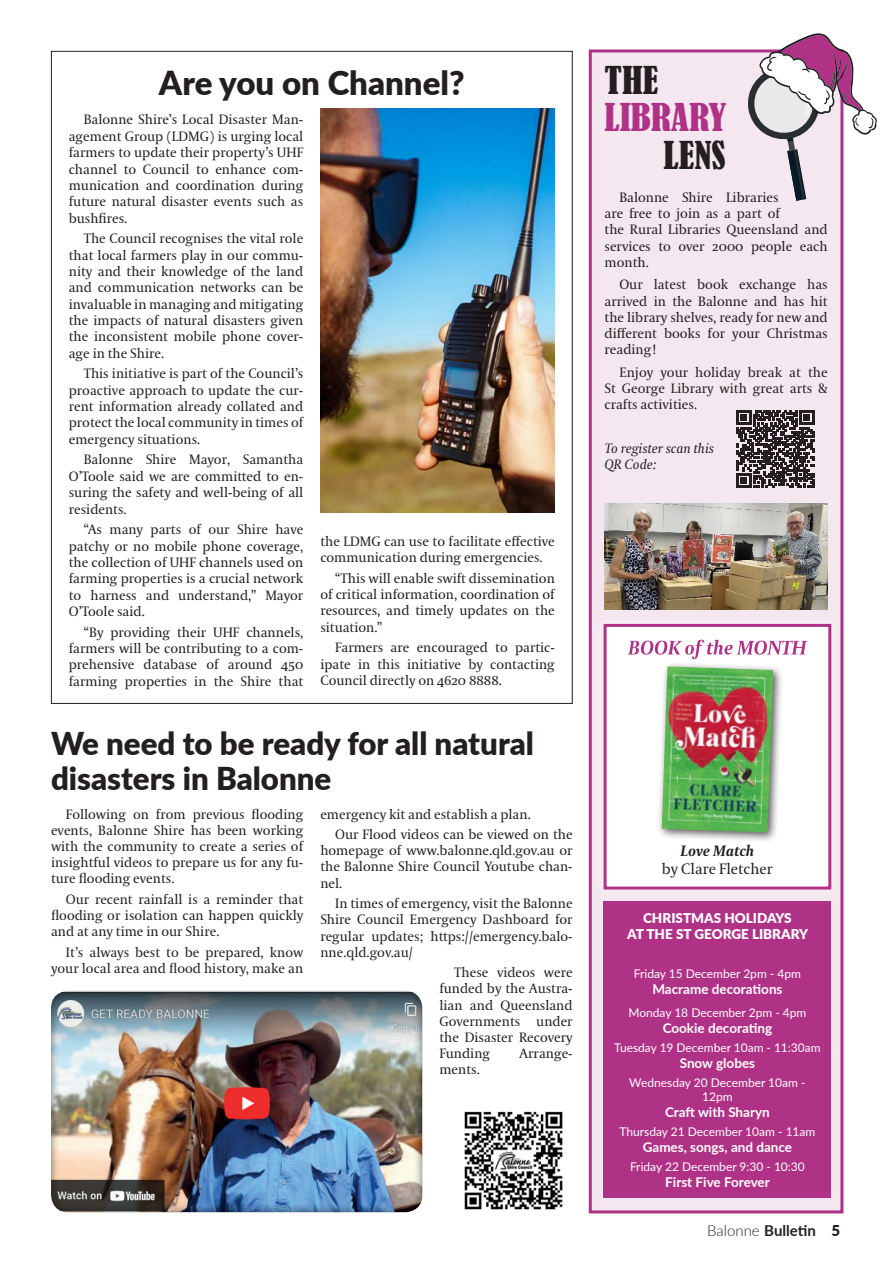
<style>
.page{position:relative;width:893px;height:1263px;background:#fff}
.page>*{position:absolute;margin:0;border:0;box-sizing:border-box;transform-origin:0 0}
.Head_Centred{font:condensed 36px "Bernard";color:#231f20;scale:1.04 1}
.Head_Centred-2{font:condensed 36px "Bernard";color:#b03287;scale:1.04 1}
.Heading_SPAN{font:900 33px "Lato";color:#231f20}
.Heading_SPAN-2{font:900 31.5px/34.5px "Lato";color:#231f20}
.Body_Text{font:15px/18px "Coranto 2";color:#231f20;text-align:center}
.t1{font:700 15px "Lato";color:#231f20}
.Body_Text-2{font:13.5px/16.4px "Coranto 2";color:#231f20;text-align:justify}
.What_s_On{font:700 13.5px "Lato";color:#fff}
.Body_Text-3{font:900 13.5px/16.2px "Lato";color:#fff;text-align:center}
.End_of_Story_ITALICS{font:italic 13.5px/16.2px "Coranto 2";color:#231f20}
.What_s_On-2{font:12px/14.4px "Lato";color:#fff;text-align:center}
.s1{font-weight:700;font-style:italic}
.s2{font-weight:300}
.s3{font-weight:900}
</style>
<div class="page">
<div style="left:50px;top:991px;width:373px;height:222px;background:#231f20;opacity:.75"></div>
<img style="left:464px;top:1111px;width:99px;height:99px">
<img style="left:320px;top:108px;width:235px;height:404px">
<div style="left:590px;top:51px;width:252px;height:1161px;background:#f4e7ef"></div>
<div style="left:589px;top:49px;width:254px;height:1164px;border:3px solid #b03287"></div>
<div style="left:594px;top:614px;width:247px;height:285px;background:#fff;opacity:.75"></div>
<div style="left:605px;top:625px;width:225px;height:263px;background:#fff"></div>
<svg style="left:628px;top:640px;width:179px;height:19px"></svg>
<div style="left:657px;top:662px;width:127px;height:181px;background:#231f20;opacity:.75"></div>
<img style="left:662px;top:666px;width:111px;height:166px">
<div style="left:604px;top:624px;width:227px;height:265px;border:3px solid #b03287"></div>
<div style="left:604px;top:901px;width:227px;height:297px;background:#b03287"></div>
<svg style="left:736px;top:410px;width:78px;height:78px"></svg>
<img style="left:604px;top:504px;width:224px;height:105px">
<svg style="left:745px;top:33px;width:132px;height:168px"></svg>
<p class="Heading_SPAN" style="left:159px;top:58px;width:307px">Are you on Channel?</p>
<p class="Body_Text-2" style="left:69px;top:112px;width:236px;text-indent:15px">Balonne Shire’s Local Disaster Man&shy;agement Group (LDMG) is urging local farmers to update their property’s UHF channel to Council to enhance com&shy;munication and coordination during future natural disaster events such as bushfires.</p>
<p class="Body_Text-2" style="left:69px;top:231px;width:236px;text-indent:15px">The Council recognises the vital role that local farmers play in our commu&shy;nity and their knowledge of the land and communication networks can be invaluable in managing and mitigating the impacts of natural disasters given the inconsistent mobile phone cover&shy;age in the Shire.</p>
<p class="Body_Text-2" style="left:69px;top:366px;width:236px;text-indent:15px">This initiative is part of the Council’s proactive approach to update the cur&shy;rent information already collated and protect the local community in times of emergency situations.</p>
<p class="Body_Text-2" style="left:69px;top:452px;width:236px;text-indent:15px">Balonne Shire Mayor, Samantha O’Toole said we are committed to en&shy;suring the safety and well-being of all residents.</p>
<p class="Body_Text-2" style="left:69px;top:522px;width:236px;text-indent:15px">“As many parts of our Shire have patchy or no mobile phone coverage, the collection of UHF channels used on farming properties is a crucial network to harness and understand,” Mayor O’Toole said.</p>
<p class="Body_Text-2" style="left:69px;top:624px;width:236px;text-indent:15px">“By providing their UHF channels, farmers will be contributing to a com&shy;prehensive database of around 450 farming properties in the Shire that</p>
<p class="Body_Text-2" style="left:320px;top:533px;width:236px">the LDMG can use to facilitate effective communication during emergencies.</p>
<p class="Body_Text-2" style="left:320px;top:570px;width:236px;text-indent:15px">“This will enable swift dissemination of critical information, coordination of resources, and timely updates on the situation.”</p>
<p class="Body_Text-2" style="left:320px;top:640px;width:236px;text-indent:15px">Farmers are encouraged to partic&shy;ipate in this initiative by contacting Council directly on 4620 8888.</p>
<p class="Heading_SPAN-2" style="left:51px;top:725px;width:484px">We need to be ready for all natural disasters in Balonne</p>
<p class="Body_Text-2" style="left:51px;top:806px;width:254px;text-indent:15px">Following on from previous flooding events, Balonne Shire has been working with the community to create a series of insightful videos to prepare us for any fu&shy;ture flooding events.</p>
<p class="Body_Text-2" style="left:51px;top:892px;width:254px;text-indent:15px">Our recent rainfall is a reminder that flooding or isolation can happen quickly and at any time in our Shire.</p>
<p class="Body_Text-2" style="left:51px;top:944px;width:254px;text-align:right">It’s always best to be prepared, know your local area and flood history, make an</p>
<p class="Body_Text-2" style="left:320px;top:806px;width:212px">emergency kit and establish a plan.</p>
<p class="Body_Text-2" style="left:320px;top:827px;width:254px;text-indent:15px">Our Flood videos can be viewed on the homepage of www.balonne.qld.gov.au or the Balonne Shire Council Youtube chan&shy;nel.</p>
<p class="Body_Text-2" style="left:320px;top:896px;width:254px;text-indent:15px">In times of emergency, visit the Balonne Shire Council Emergency Dashboard for regular updates; https://emergency.balo&shy;nne.qld.gov.au/</p>
<p class="Body_Text-2" style="left:439px;top:965px;width:135px;text-indent:15px">These videos were funded by the Austra&shy;lian and Queensland Governments under the Disaster Recovery Funding</p>
<p class="Body_Text-2" style="left:519px;top:1046px;width:55px">Arrange-</p>
<p class="Body_Text-2" style="left:439px;top:1062px;width:42px">ments.</p>
<p class="Head_Centred" style="left:604px;top:59px;width:53px">THE</p>
<p class="Head_Centred-2" style="left:604px;top:97px;width:119px">LIBRARY</p>
<p class="Head_Centred" style="left:664px;top:134px;width:61px">LENS</p>
<p class="Body_Text-2" style="left:604px;top:190px;width:225px;text-align:left;text-indent:15px">Balonne Shire Libraries<br>are free to join as a part of<br>the Rural Libraries Queensland and services to over 2000 people each month.</p>
<p class="Body_Text-2" style="left:604px;top:277px;width:225px;text-indent:15px">Our latest book exchange has arrived in the Balonne and has hit the library shelves, ready for new and different books for your Christmas reading!</p>
<p class="Body_Text-2" style="left:604px;top:364px;width:225px;text-indent:15px">Enjoy your holiday break at the St George Library with great arts &amp; crafts activities.</p>
<p class="End_of_Story_ITALICS" style="left:604px;top:441px;width:111px">To register scan this<br>QR Code:</p>
<p class="Body_Text" style="left:662px;top:842px;width:112px"><span class="s1">Love Match<br></span>by Clare Fletcher</p>
<p class="Body_Text-3" style="left:627px;top:909px;width:182px">CHRISTMAS HOLIDAYS<br>AT THE ST GEORGE LIBRARY</p>
<p class="What_s_On-2" style="left:634px;top:966px;width:169px">Friday 15 December 2pm - 4pm</p>
<p class="What_s_On" style="left:652px;top:979px;width:132px">Macrame decorations</p>
<p class="What_s_On-2" style="left:628px;top:1005px;width:180px">Monday 18 December 2pm - 4pm</p>
<p class="What_s_On" style="left:663px;top:1018px;width:111px">Cookie decorating</p>
<p class="What_s_On-2" style="left:614px;top:1040px;width:208px">Tuesday 19 December 10am - 11:30am</p>
<p class="What_s_On" style="left:680px;top:1053px;width:77px">Snow globes</p>
<p class="What_s_On-2" style="left:629px;top:1075px;width:178px">Wednesday 20 December 10am -<br>12pm</p>
<p class="What_s_On" style="left:665px;top:1102px;width:106px">Craft with Sharyn</p>
<p class="What_s_On-2" style="left:619px;top:1124px;width:197px">Thursday 21 December 10am - 11am</p>
<p class="What_s_On" style="left:643px;top:1137px;width:151px">Games, songs, and dance</p>
<p class="What_s_On-2" style="left:630px;top:1159px;width:176px">Friday 22 December 9:30 - 10:30</p>
<p class="What_s_On" style="left:665px;top:1172px;width:106px">First Five Forever</p>
<p class="t1" style="left:707px;top:1219px;width:134px"><span class="s2">Balonne</span> Bulletin <span class="s3">5</span></p>
</div>
